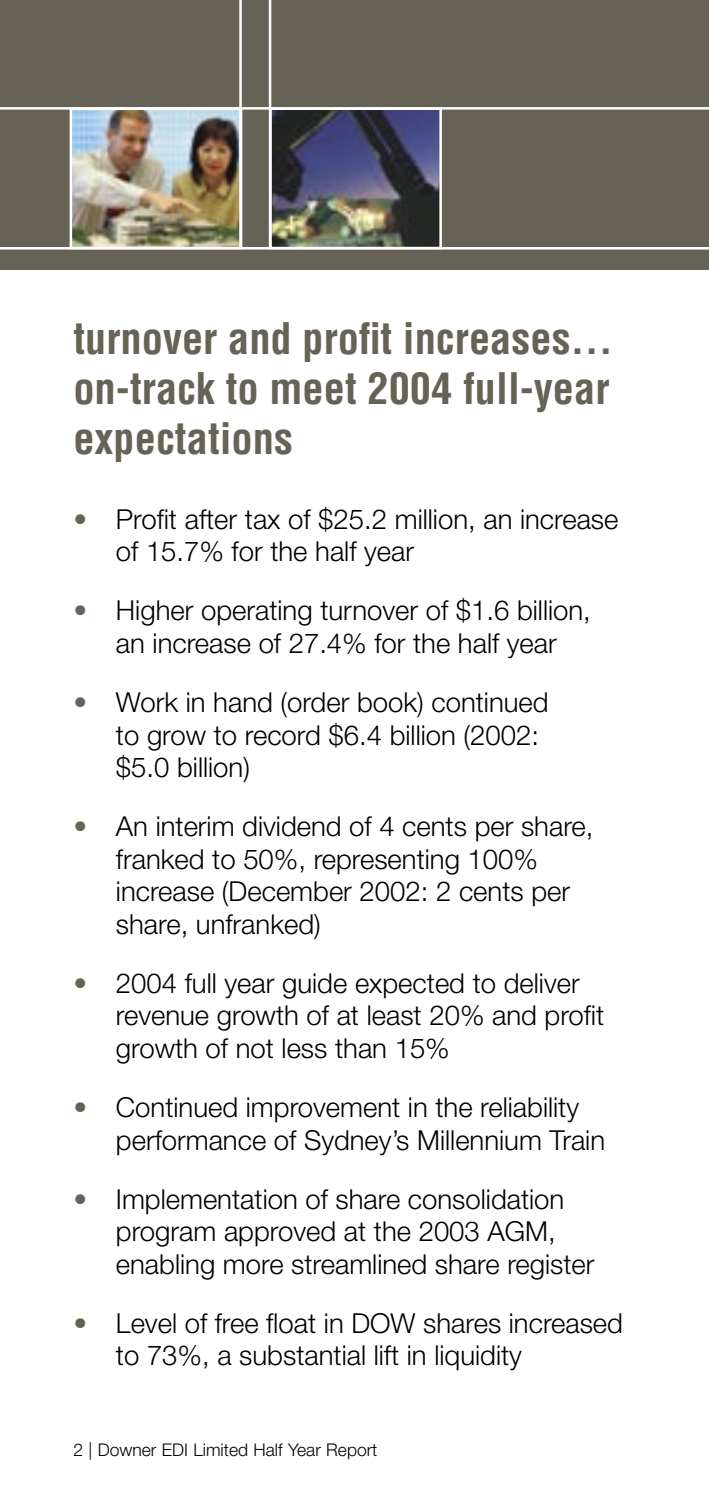
<style>
.page{position:relative;width:709px;height:1489px;background:#fff}
.page>*{position:absolute;margin:0;border:0;box-sizing:border-box;transform-origin:0 0}
.Heading_2{font:700 condensed 42.5px/50px "Helvetica";color:#676256;text-align:justify}
.Body_Text{font:300 27.5px/32.5px "Helvetica Neue";color:#000}
.t1{font:300 17.5px "Helvetica Neue";color:#000}
.s1{color:#676256}
</style>
<div class="page">
<div style="left:0;top:0;width:709px;height:269px;background:#676256"></div>
<img style="left:73px;top:110px;width:166px;height:136px">
<div style="left:70px;top:107px;width:172px;height:142px;border:2px solid #fff"></div>
<img style="left:272px;top:110px;width:167px;height:136px">
<div style="left:269px;top:107px;width:173px;height:142px;border:2px solid #fff"></div>
<hr style="left:0;top:247px;width:709px;height:2px;background:#fff">
<hr style="left:239px;top:0;width:3px;height:248px;background:#fff">
<hr style="left:0;top:107px;width:709px;height:3px;background:#fff">
<hr style="left:269px;top:0;width:2px;height:248px;background:#fff">
<p class="Heading_2" style="left:73px;top:313px;width:541px">turnover and profit increases… on-track to meet 2004 full-year expectations</p>
<p class="Body_Text" style="left:116px;top:502px;width:504px;text-indent:-43px"><span class="s1">•</span> Profit after tax of $25.2 million, an increase of 15.7% for the half year</p>
<p class="Body_Text" style="left:73px;top:594px;width:519px;text-align:center"><span class="s1">•</span> Higher operating turnover of $1.6 billion, an increase of 27.4% for the half year</p>
<p class="Body_Text" style="left:116px;top:685px;width:434px;text-indent:-43px"><span class="s1">•</span> Work in hand (order book) continued to grow to record $6.4 billion (2002: $5.0 billion)</p>
<p class="Body_Text" style="left:116px;top:809px;width:479px;text-indent:-43px"><span class="s1">•</span> An interim dividend of 4 cents per share, franked to 50%, representing 100% increase (December 2002: 2 cents per share, unfranked)</p>
<p class="Body_Text" style="left:116px;top:966px;width:490px;text-indent:-43px"><span class="s1">•</span> 2004 full year guide expected to deliver revenue growth of at least 20% and profit growth of not less than 15%</p>
<p class="Body_Text" style="left:116px;top:1090px;width:491px;text-indent:-43px"><span class="s1">•</span> Continued improvement in the reliability performance of Sydney’s Millennium Train</p>
<p class="Body_Text" style="left:116px;top:1181px;width:480px;text-indent:-43px"><span class="s1">•</span> Implementation of share consolidation program approved at the 2003 AGM, enabling more streamlined share register</p>
<p class="Body_Text" style="left:116px;top:1306px;width:508px;text-indent:-43px"><span class="s1">•</span> Level of free float in DOW shares increased to 73%, a substantial lift in liquidity</p>
<p class="t1" style="left:73px;top:1438px;width:305px">2 | Downer EDI Limited Half Year Report</p>
</div>
